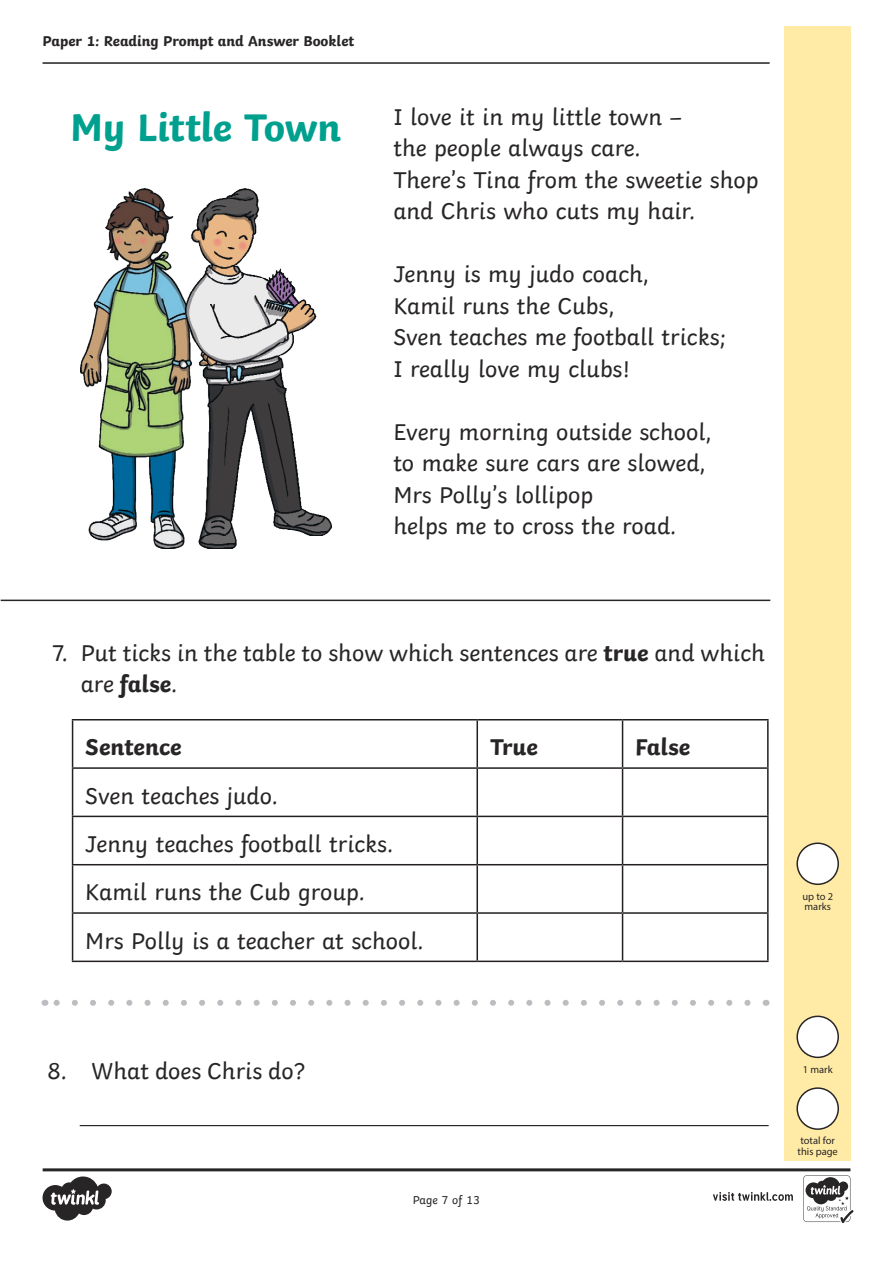
<style>
.page{position:relative;width:893px;height:1263px;background:#fff}
.page>*{position:absolute;margin:0;border:0;box-sizing:border-box;transform-origin:0 0}
.Heading_1{font:700 40.5px "Twinkl";letter-spacing:-.01em;color:#00a08f}
.KS1_Body_Copy{font:24px/31.5px "Twinkl";color:#282526}
.KS1_Body_Copy-2{font:700 24px "Twinkl";color:#282526}
.t1{font:700 15px "Twinkl";color:#282526}
.t2{font:12px "Twinkl";color:#282526}
.Marks{font:10.5px/10.5px "Myriad Pro";color:#282526}
.s1{font-weight:700}
</style>
<div class="page">
<div style="left:784px;top:26px;width:66px;height:1135px;background:#ffeba5"></div>
<hr style="left:43px;top:62px;width:727px;height:2px;background:#231f20">
<svg style="left:43px;top:1168px;width:810px;height:55px"></svg>
<div style="left:797px;top:1088px;width:41px;height:41px;background:#fff;border-radius:50%"></div>
<div style="left:796px;top:1087px;width:43px;height:43px;border:2px solid #282526;border-radius:50%"></div>
<svg style="left:53px;top:1000px;width:695px;height:6px"></svg>
<div style="left:797px;top:1016px;width:41px;height:41px;background:#fff;border-radius:50%"></div>
<div style="left:796px;top:1015px;width:43px;height:43px;border:2px solid #282526;border-radius:50%"></div>
<div style="left:797px;top:843px;width:41px;height:41px;background:#fff;border-radius:50%"></div>
<div style="left:796px;top:842px;width:43px;height:43px;border:2px solid #282526;border-radius:50%"></div>
<hr style="left:80px;top:1125px;width:689px;height:1px;background:#282526">
<img style="left:80px;top:189px;width:105px;height:360px">
<img style="left:185px;top:189px;width:146px;height:360px">
<hr style="left:72px;top:719px;width:405px;height:1px;background:#231f20">
<hr style="left:72px;top:720px;width:1px;height:47px;background:#231f20">
<hr style="left:477px;top:719px;width:146px;height:1px;background:#231f20">
<hr style="left:476px;top:720px;width:2px;height:47px;background:#231f20">
<hr style="left:623px;top:719px;width:146px;height:1px;background:#231f20">
<hr style="left:622px;top:720px;width:1px;height:47px;background:#231f20">
<hr style="left:767px;top:720px;width:2px;height:47px;background:#231f20">
<hr style="left:72px;top:767px;width:405px;height:2px;background:#231f20">
<hr style="left:72px;top:769px;width:1px;height:47px;background:#231f20">
<hr style="left:477px;top:767px;width:146px;height:2px;background:#231f20">
<hr style="left:476px;top:769px;width:2px;height:47px;background:#231f20">
<hr style="left:623px;top:767px;width:146px;height:2px;background:#231f20">
<hr style="left:622px;top:769px;width:1px;height:47px;background:#231f20">
<hr style="left:767px;top:769px;width:2px;height:47px;background:#231f20">
<hr style="left:72px;top:816px;width:405px;height:1px;background:#231f20">
<hr style="left:72px;top:817px;width:1px;height:47px;background:#231f20">
<hr style="left:477px;top:816px;width:146px;height:1px;background:#231f20">
<hr style="left:476px;top:817px;width:2px;height:47px;background:#231f20">
<hr style="left:623px;top:816px;width:146px;height:1px;background:#231f20">
<hr style="left:622px;top:817px;width:1px;height:47px;background:#231f20">
<hr style="left:767px;top:817px;width:2px;height:47px;background:#231f20">
<hr style="left:72px;top:864px;width:405px;height:1px;background:#231f20">
<hr style="left:72px;top:865px;width:1px;height:47px;background:#231f20">
<hr style="left:477px;top:864px;width:146px;height:1px;background:#231f20">
<hr style="left:476px;top:865px;width:2px;height:47px;background:#231f20">
<hr style="left:623px;top:864px;width:146px;height:1px;background:#231f20">
<hr style="left:622px;top:865px;width:1px;height:47px;background:#231f20">
<hr style="left:767px;top:865px;width:2px;height:47px;background:#231f20">
<hr style="left:72px;top:912px;width:405px;height:2px;background:#231f20">
<hr style="left:72px;top:914px;width:1px;height:46px;background:#231f20">
<hr style="left:477px;top:912px;width:146px;height:2px;background:#231f20">
<hr style="left:476px;top:914px;width:2px;height:46px;background:#231f20">
<hr style="left:623px;top:912px;width:146px;height:2px;background:#231f20">
<hr style="left:622px;top:914px;width:1px;height:46px;background:#231f20">
<hr style="left:767px;top:914px;width:2px;height:46px;background:#231f20">
<hr style="left:72px;top:960px;width:405px;height:2px;background:#231f20">
<hr style="left:477px;top:960px;width:146px;height:2px;background:#231f20">
<hr style="left:623px;top:960px;width:146px;height:2px;background:#231f20">
<hr style="left:1px;top:600px;width:769px;height:1px;background:#282526">
<p class="t1" style="left:43px;top:28px;width:313px">Paper 1: Reading Prompt and Answer Booklet</p>
<p class="Heading_1" style="left:70px;top:93px;width:272px">My Little Town</p>
<p class="KS1_Body_Copy" style="left:393px;top:99px;width:290px">I love it in my little town –</p>
<p class="KS1_Body_Copy" style="left:393px;top:130px;width:249px">the people always care.</p>
<p class="KS1_Body_Copy" style="left:393px;top:162px;width:367px">There’s Tina from the sweetie shop</p>
<p class="KS1_Body_Copy" style="left:393px;top:193px;width:304px">and Chris who cuts my hair.</p>
<p class="KS1_Body_Copy" style="left:393px;top:256px;width:258px">Jenny is my judo coach,</p>
<p class="KS1_Body_Copy" style="left:393px;top:288px;width:223px">Kamil runs the Cubs,</p>
<p class="KS1_Body_Copy" style="left:393px;top:319px;width:334px">Sven teaches me football tricks;</p>
<p class="KS1_Body_Copy" style="left:393px;top:351px;width:239px">I really love my clubs!</p>
<p class="KS1_Body_Copy" style="left:393px;top:414px;width:320px">Every morning outside school,</p>
<p class="KS1_Body_Copy" style="left:393px;top:445px;width:314px">to make sure cars are slowed,</p>
<p class="KS1_Body_Copy" style="left:393px;top:477px;width:202px">Mrs Polly’s lollipop</p>
<p class="KS1_Body_Copy" style="left:393px;top:508px;width:285px">helps me to cross the road.</p>
<p class="KS1_Body_Copy" style="left:81px;top:635px;width:686px;text-indent:-28px">7. Put ticks in the table to show which sentences are <span class="s1">true</span> and which are <span class="s1">false</span>.</p>
<p class="KS1_Body_Copy-2" style="left:85px;top:727px;width:98px">Sentence</p>
<p class="KS1_Body_Copy-2" style="left:490px;top:727px;width:49px">True</p>
<p class="KS1_Body_Copy-2" style="left:635px;top:727px;width:56px">False</p>
<p class="KS1_Body_Copy" style="left:85px;top:778px;width:194px">Sven teaches judo.</p>
<p class="KS1_Body_Copy" style="left:85px;top:826px;width:309px">Jenny teaches football tricks.</p>
<p class="KS1_Body_Copy" style="left:85px;top:874px;width:281px">Kamil runs the Cub group.</p>
<p class="KS1_Body_Copy" style="left:85px;top:923px;width:340px">Mrs Polly is a teacher at school.</p>
<p class="Marks" style="left:802px;top:891px;width:32px">up to 2 marks</p>
<p class="KS1_Body_Copy" style="left:47px;top:1053px;width:260px">8. What does Chris do?</p>
<p class="t2" style="left:413px;top:1191px;width:69px">Page 7 of 13</p>
<p class="Marks" style="left:803px;top:1064px;width:31px">1 mark</p>
<p class="Marks" style="left:798px;top:1135px;width:42px">total for this page</p>
</div>
